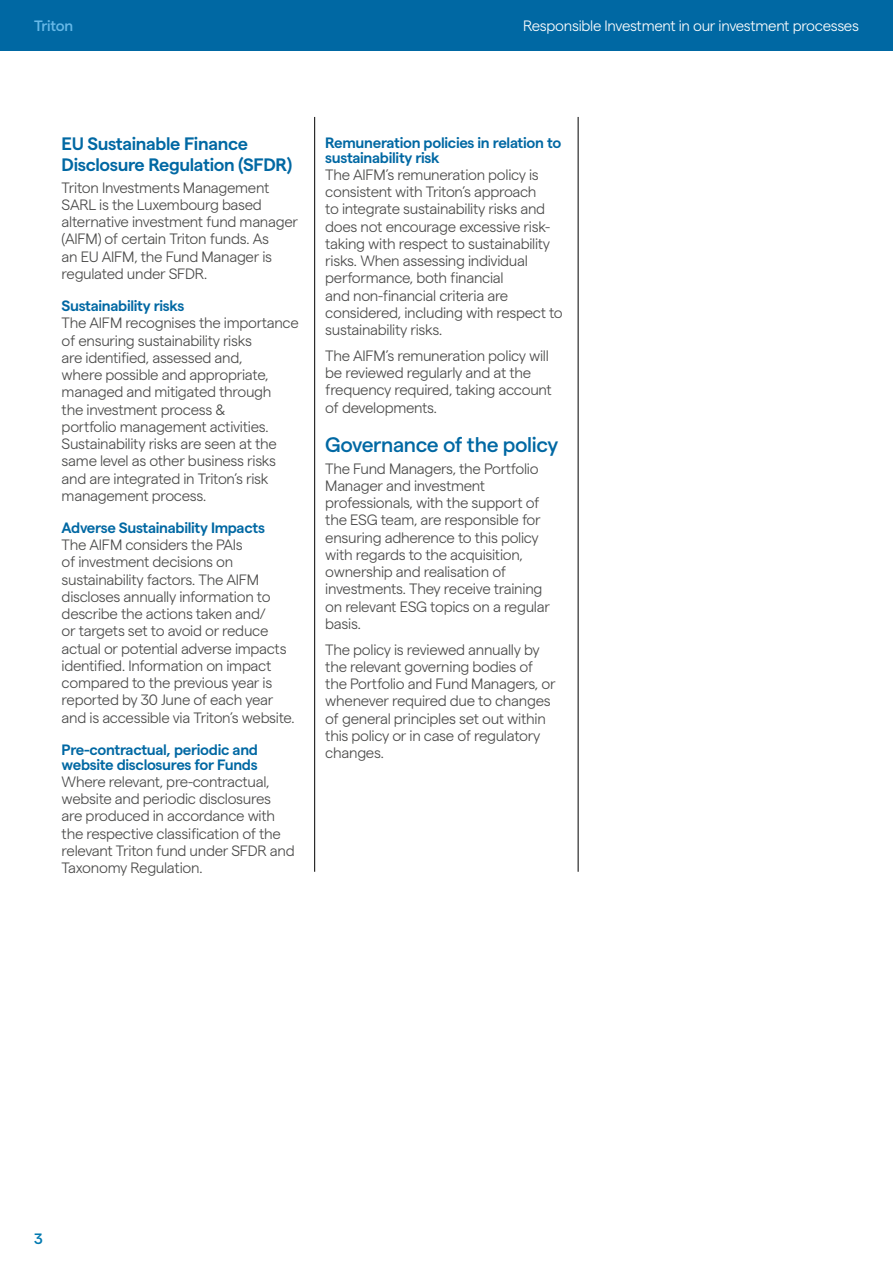
<style>
.page{position:relative;width:893px;height:1263px;background:#fff}
.page>*{position:absolute;margin:0;border:0;box-sizing:border-box;transform-origin:0 0}
.t1{font:500 21px "Matter";letter-spacing:-.02em;color:#0068a3}
.t2{font:600 18px/21px "Matter";letter-spacing:-.02em;color:#0068a3}
.t3{font:300 15px/17.2px "Matter";letter-spacing:-.02em;color:#4a4a49}
.t4{font:600 15px/15px "Matter";letter-spacing:-.02em;color:#0068a3}
.t5{font:300 15px "Matter";letter-spacing:-.02em;color:#fff}
.t6{font:500 15px "Matter";letter-spacing:-.02em;color:#67b9e8}
.t7{font:500 15px "Matter";color:#0079b0}
</style>
<div class="page">
<div style="left:0;top:0;width:893px;height:51px;background:#0068a3"></div>
<hr style="left:314px;top:117px;width:1px;height:755px;background:#000">
<hr style="left:578px;top:117px;width:1px;height:755px;background:#000">
<p class="t6" style="left:34px;top:14px;width:41px">Triton</p>
<p class="t5" style="left:523px;top:15px;width:337px">Responsible Investment in our investment processes</p>
<p class="t2" style="left:62px;top:132px;width:232px">EU Sustainable Finance<br>Disclosure Regulation (SFDR)</p>
<p class="t3" style="left:62px;top:178px;width:238px">Triton Investments Management<br>SARL is the Luxembourg based alternative investment fund manager (AIFM) of certain Triton funds. As<br>an EU AIFM, the Fund Manager is regulated under SFDR.</p>
<p class="t4" style="left:62px;top:297px;width:124px">Sustainability risks</p>
<p class="t3" style="left:62px;top:313px;width:239px">The AIFM recognises the importance of ensuring sustainability risks<br>are identified, assessed and,<br>where possible and appropriate, managed and mitigated through<br>the investment process &amp;<br>portfolio management activities.<br>Sustainability risks are seen at the same level as other business risks and are integrated in Triton’s risk management process.</p>
<p class="t4" style="left:62px;top:519px;width:205px">Adverse Sustainability Impacts</p>
<p class="t3" style="left:62px;top:535px;width:235px">The AIFM considers the PAIs<br>of investment decisions on sustainability factors. The AIFM discloses annually information to describe the actions taken and/<br>or targets set to avoid or reduce actual or potential adverse impacts identified. Information on impact compared to the previous year is reported by 30 June of each year and is accessible via Triton’s website.</p>
<p class="t4" style="left:62px;top:740px;width:198px">Pre-contractual, periodic and website disclosures for Funds</p>
<p class="t3" style="left:62px;top:772px;width:235px">Where relevant, pre-contractual, website and periodic disclosures are produced in accordance with the respective classification of the relevant Triton fund under SFDR and<br>Taxonomy Regulation.</p>
<p class="t4" style="left:325px;top:133px;width:237px">Remuneration policies in relation to sustainability risk</p>
<p class="t3" style="left:325px;top:165px;width:239px">The AIFM’s remuneration policy is consistent with Triton’s approach<br>to integrate sustainability risks and does not encourage excessive risk&shy;taking with respect to sustainability risks. When assessing individual performance, both financial<br>and non-financial criteria are considered, including with respect to sustainability risks.</p>
<p class="t3" style="left:325px;top:346px;width:228px">The AIFM’s remuneration policy will be reviewed regularly and at the frequency required, taking account of developments.</p>
<h1 class="t1" style="left:325px;top:429px;width:234px">Governance of the policy</h1>
<p class="t3" style="left:325px;top:458px;width:226px">The Fund Managers, the Portfolio<br>Manager and investment professionals, with the support of the ESG team, are responsible for ensuring adherence to this policy with regards to the acquisition, ownership and realisation of investments. They receive training on relevant ESG topics on a regular basis.</p>
<p class="t3" style="left:325px;top:639px;width:232px">The policy is reviewed annually by the relevant governing bodies of the Portfolio and Fund Managers, or whenever required due to changes of general principles set out within this policy or in case of regulatory changes.</p>
<p class="t7" style="left:34px;top:1228px;width:10px">3</p>
</div>
